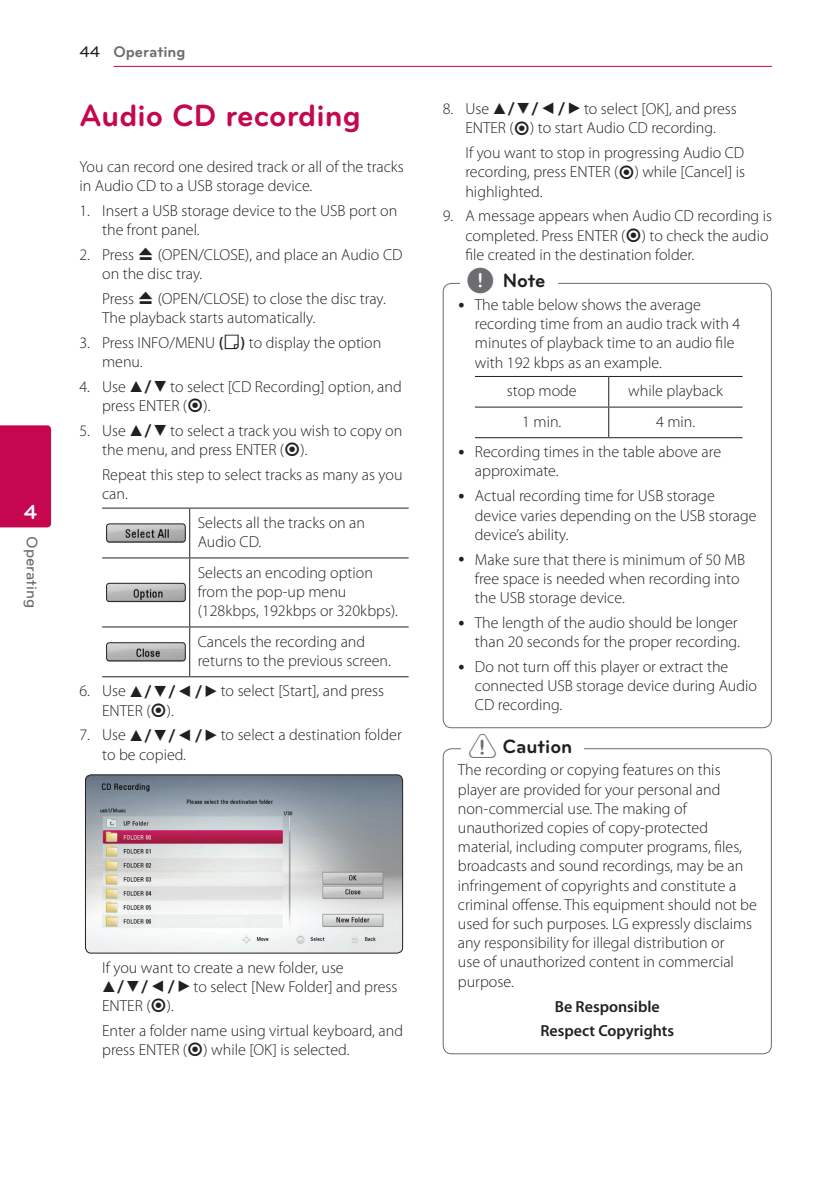
<style>
.page{position:relative;width:840px;height:1191px;background:#fff}
.page>*{position:absolute;margin:0;border:0;box-sizing:border-box;transform-origin:0 0}
.t1{font:700 32px "Bryant LG";color:#c50750}
.t2{font:700 21px "Bryant LG";color:#fff}
.t3{font:700 20px "Bryant LG";color:#231f20}
.t4{font:300 16px/19.2px "Myriad Pro";color:#231f20}
.t5{font:600 16px/24.8px "Myriad Pro";color:#231f20;text-align:center}
.t6{font:700 16px "Bryant LG";color:#6c6d70}
.t7{font:500 16px "Bryant LG";color:#6c6d70}
.s1{font-weight:500;color:#231f20}
.s2{font-family:"UPSYS Common";font-weight:400}
.s3{font-weight:600}
.s4{font-family:"UPSYS Common";font-weight:400;font-size:30px;color:#6c6d70}
</style>
<div class="page">
<hr style="left:113px;top:66px;width:658px;height:1px;background:#c50750">
<div style="left:0;top:425px;width:51px;height:102px;background:#c50750"></div>
<hr style="left:102px;top:507px;width:88px;height:1px;background:#231f20">
<hr style="left:190px;top:507px;width:218px;height:1px;background:#231f20">
<hr style="left:189px;top:508px;width:1px;height:49px;background:#231f20">
<hr style="left:102px;top:557px;width:88px;height:1px;background:#231f20">
<hr style="left:190px;top:557px;width:218px;height:1px;background:#231f20">
<hr style="left:189px;top:558px;width:1px;height:68px;background:#231f20">
<hr style="left:102px;top:626px;width:88px;height:1px;background:#231f20">
<hr style="left:190px;top:626px;width:218px;height:1px;background:#231f20">
<hr style="left:189px;top:627px;width:1px;height:49px;background:#231f20">
<hr style="left:102px;top:676px;width:88px;height:1px;background:#231f20">
<hr style="left:190px;top:676px;width:218px;height:1px;background:#231f20">
<img style="left:106px;top:525px;width:78px;height:17px">
<div style="left:106px;top:523px;width:80px;height:19px;border:1px solid #231f20;border-radius:3px"></div>
<img style="left:108px;top:585px;width:76px;height:15px">
<div style="left:106px;top:583px;width:80px;height:19px;border:1px solid #231f20;border-radius:3px"></div>
<img style="left:106px;top:644px;width:78px;height:17px">
<div style="left:106px;top:642px;width:80px;height:19px;border:1px solid #231f20;border-radius:3px"></div>
<img style="left:85px;top:776px;width:317px;height:177px">
<div style="left:85px;top:774px;width:318px;height:179px;border:1px solid #231f20;border-radius:6px"></div>
<hr style="left:474px;top:376px;width:134px;height:1px;background:#231f20">
<hr style="left:608px;top:376px;width:134px;height:1px;background:#231f20">
<svg style="left:608px;top:377px;width:1px;height:29px"></svg>
<hr style="left:474px;top:406px;width:134px;height:1px;background:#231f20">
<hr style="left:608px;top:406px;width:134px;height:1px;background:#231f20">
<hr style="left:608px;top:407px;width:1px;height:30px;background:#231f20">
<hr style="left:474px;top:437px;width:134px;height:1px;background:#231f20">
<hr style="left:608px;top:437px;width:134px;height:1px;background:#231f20">
<div style="left:442px;top:748px;width:329px;height:306px;border:1px solid #6c6d70;border-radius:9px"></div>
<div style="left:460px;top:743px;width:123px;height:19px;background:#fff"></div>
<h2 class="t2" style="left:24px;top:499px;width:15px">4</h2>
<p class="t7" style="left:42px;top:536px;width:73px;rotate:90deg">Operating</p>
<p class="t6" style="left:79px;top:42px;width:108px"><span class="s1">44</span> Operating</p>
<h1 class="t1" style="left:79px;top:96px;width:283px">Audio CD recording</h1>
<p class="t4" style="left:79px;top:156px;width:325px">You can record one desired track or all of the tracks in Audio CD to a USB storage device.</p>
<p class="t4" style="left:102px;top:200px;width:296px;text-indent:-23px">1. Insert a USB storage device to the USB port on the front panel.</p>
<p class="t4" style="left:102px;top:245px;width:302px;text-indent:-23px">2. Press <span class="s2">B</span> (OPEN/CLOSE), and place an Audio CD on the disc tray.</p>
<p class="t4" style="left:102px;top:289px;width:285px">Press <span class="s2">B</span> (OPEN/CLOSE) to close the disc tray.<br>The playback starts automatically.</p>
<p class="t4" style="left:102px;top:333px;width:280px;text-indent:-23px">3. Press INFO/MENU <span class="s3">(</span><span class="s2">m</span><span class="s3">)</span> to display the option menu.</p>
<p class="t4" style="left:102px;top:377px;width:301px;text-indent:-23px">4. Use <span class="s2">w/s</span> to select [CD Recording] option, and press ENTER (<span class="s2">b</span>).</p>
<p class="t4" style="left:102px;top:421px;width:301px;text-indent:-23px">5. Use <span class="s2">w/s</span> to select a track you wish to copy on the menu, and press ENTER (<span class="s2">b</span>).</p>
<p class="t4" style="left:102px;top:465px;width:302px">Repeat this step to select tracks as many as you can.</p>
<p class="t4" style="left:198px;top:513px;width:169px">Selects all the tracks on an<br>Audio CD.</p>
<p class="t4" style="left:198px;top:563px;width:202px">Selects an encoding option from the pop-up menu (128kbps, 192kbps or 320kbps).</p>
<p class="t4" style="left:198px;top:632px;width:195px">Cancels the recording and returns to the previous screen.</p>
<p class="t4" style="left:102px;top:681px;width:283px;text-indent:-23px">6. Use <span class="s2">w/s/a/d</span> to select [Start], and press<br>ENTER (<span class="s2">b</span>).</p>
<p class="t4" style="left:102px;top:725px;width:301px;text-indent:-23px">7. Use <span class="s2">w/s/a/d</span> to select a destination folder to be copied.</p>
<p class="t4" style="left:102px;top:957px;width:296px">If you want to create a new folder, use <span class="s2">w/s/a/d</span> to select [New Folder] and press<br>ENTER (<span class="s2">b</span>).</p>
<p class="t4" style="left:102px;top:1021px;width:302px">Enter a folder name using virtual keyboard, and press ENTER (<span class="s2">b</span>) while [OK] is selected.</p>
<p class="t4" style="left:442px;top:99px;width:295px;text-align:center">8. Use <span class="s2">w/s/a/d</span> to select [OK], and press<br>ENTER (<span class="s2">b</span>) to start Audio CD recording.</p>
<p class="t4" style="left:465px;top:143px;width:281px;text-align:justify">If you want to stop in progressing Audio CD recording, press ENTER (<span class="s2">b</span>) while [Cancel] is highlighted.</p>
<p class="t4" style="left:465px;top:206px;width:308px;text-indent:-23px">9. A message appears when Audio CD recording is completed. Press ENTER (<span class="s2">b</span>) to check the audio file created in the destination folder.</p>
<p class="t4" style="left:474px;top:295px;width:267px">The table below shows the average recording time from an audio track with 4 minutes of playback time to an audio file with 192 kbps as an example.</p>
<p class="t4" style="left:506px;top:381px;width:71px">stop mode</p>
<p class="t4" style="left:628px;top:381px;width:96px">while playback</p>
<p class="t4" style="left:522px;top:412px;width:41px">1 min.</p>
<p class="t3" style="left:466px;top:268px;width:81px"><span class="s4">,</span> Note</p>
<p class="t4" style="left:474px;top:406px;width:247px;line-height:30.2px;text-indent:181px">4 min.<br>Recording times in the table above are</p>
<p class="t4" style="left:474px;top:458px;width:241px;line-height:24.8px">approximate.<br>Actual recording time for USB storage</p>
<p class="t4" style="left:474px;top:505px;width:283px">device varies depending on the USB storage device’s ability.</p>
<p class="t4" style="left:474px;top:549px;width:271px">Make sure that there is minimum of 50 MB free space is needed when recording into the USB storage device.</p>
<p class="t4" style="left:474px;top:613px;width:266px">The length of the audio should be longer than 20 seconds for the proper recording.</p>
<p class="t4" style="left:474px;top:657px;width:283px">Do not turn off this player or extract the connected USB storage device during Audio<br>CD recording.</p>
<p class="t3" style="left:466px;top:733px;width:108px"><span class="s4">&gt;</span> Caution</p>
<p class="t4" style="left:457px;top:760px;width:300px">The recording or copying features on this player are provided for your personal and non-commercial use. The making of unauthorized copies of copy-protected material, including computer programs, files, broadcasts and sound recordings, may be an infringement of copyrights and constitute a criminal offense. This equipment should not be used for such purposes. LG expressly disclaims any responsibility for illegal distribution or<br>use of unauthorized content in commercial purpose.</p>
<p class="t5" style="left:540px;top:993px;width:135px">Be Responsible<br>Respect Copyrights</p>
</div>
